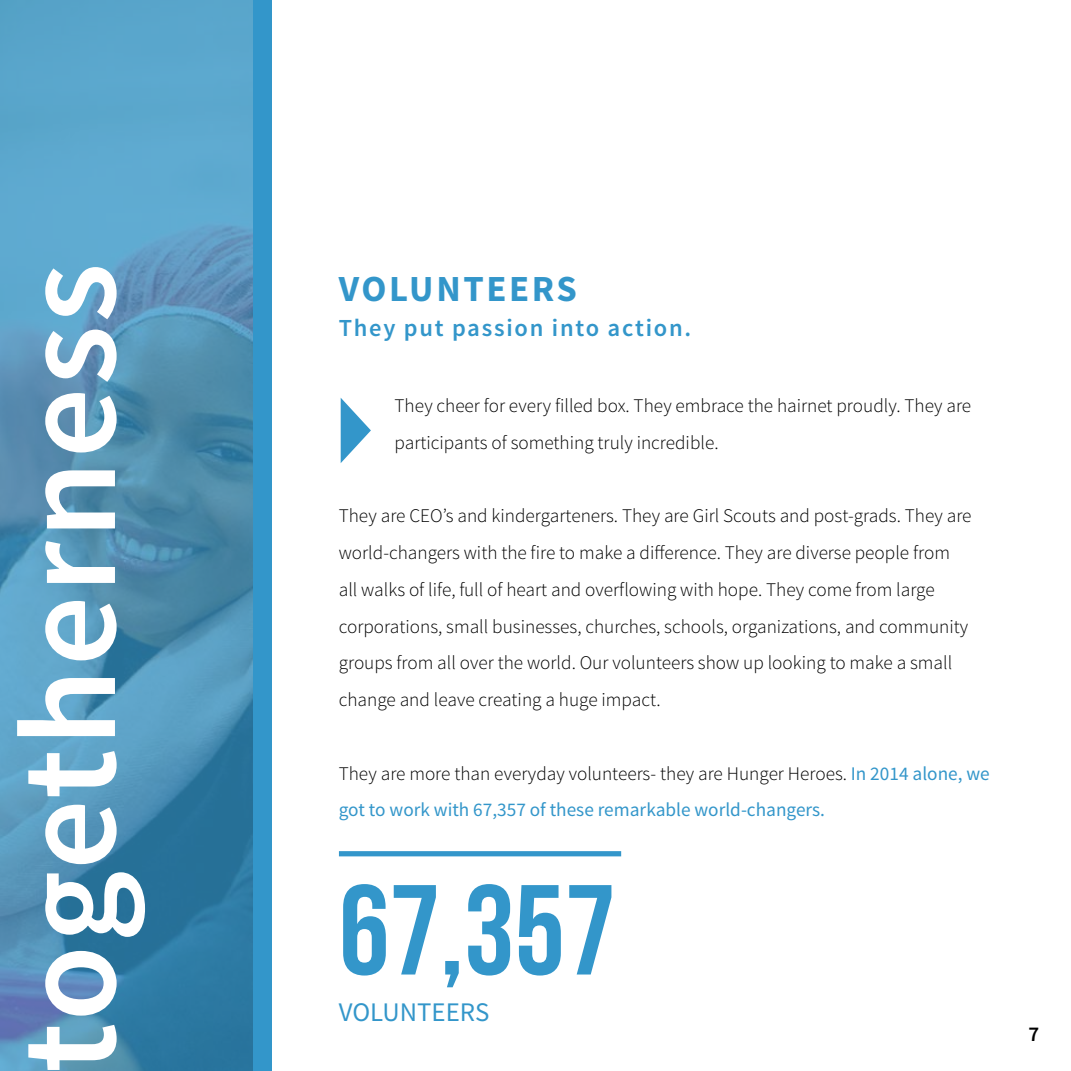
<style>
.page{position:relative;width:1071px;height:1071px;background:#fff}
.page>*{position:absolute;margin:0;border:0;box-sizing:border-box;transform-origin:0 0}
.t1{font:600 138.6px "Source Sans Pro";letter-spacing:.02em;color:#fff}
.t2{font:127.75px "Bebas Neue";color:#3396ca}
.t3{font:700 36.75px "Source Sans Pro";letter-spacing:.07em;color:#3396ca}
.t4{font:26.78px "Source Sans Pro";color:#3396ca}
.t5{font:600 24.5px "Source Sans Pro";letter-spacing:.07em;color:#3396ca}
.t6{font:600 21px "Source Sans Pro";color:#000}
.t7{font:300 19.25px/36.8px "Source Sans Pro";color:#000}
.t8{font:19.25px/36.8px "Source Sans Pro";color:#3396ca}
.s1{font-weight:300;color:#000}
</style>
<div class="page">
<svg style="left:0;top:0;width:253px;height:1071px;background:#4f93b8"></svg>
<svg style="left:341px;top:398px;width:30px;height:65px"></svg>
<div style="left:339px;top:851px;width:282px;height:5px;background:#3396ca"></div>
<div style="left:253px;top:0;width:19px;height:1071px;background:#3396ca"></div>
<h1 class="t1" style="left:-18px;top:1073px;width:811px;rotate:-90deg">togetherness</h1>
<h3 class="t3" style="left:339px;top:265px;width:240px">VOLUNTEERS</h3>
<p class="t5" style="left:339px;top:312px;width:354px">They put passion into action.</p>
<p class="t7" style="left:395px;top:387px;width:578px">They cheer for every filled box. They embrace the hairnet proudly. They are participants of something truly incredible.</p>
<p class="t7" style="left:339px;top:498px;width:634px">They are CEO’s and kindergarteners. They are Girl Scouts and post-grads. They are world-changers with the fire to make a difference. They are diverse people from all walks of life, full of heart and overflowing with hope. They come from large corporations, small businesses, churches, schools, organizations, and community groups from all over the world. Our volunteers show up looking to make a small change and leave creating a huge impact.</p>
<p class="t8" style="left:339px;top:755px;width:653px"><span class="s1">They are more than everyday volunteers- they are Hunger Heroes.</span> In 2014 alone, we got to work with 67,357 of these remarkable world-changers.</p>
<h2 class="t2" style="left:339px;top:860px;width:278px">67,357</h2>
<h3 class="t4" style="left:339px;top:995px;width:152px">VOLUNTEERS</h3>
<p class="t6" style="left:1029px;top:1021px;width:12px">7</p>
</div>
